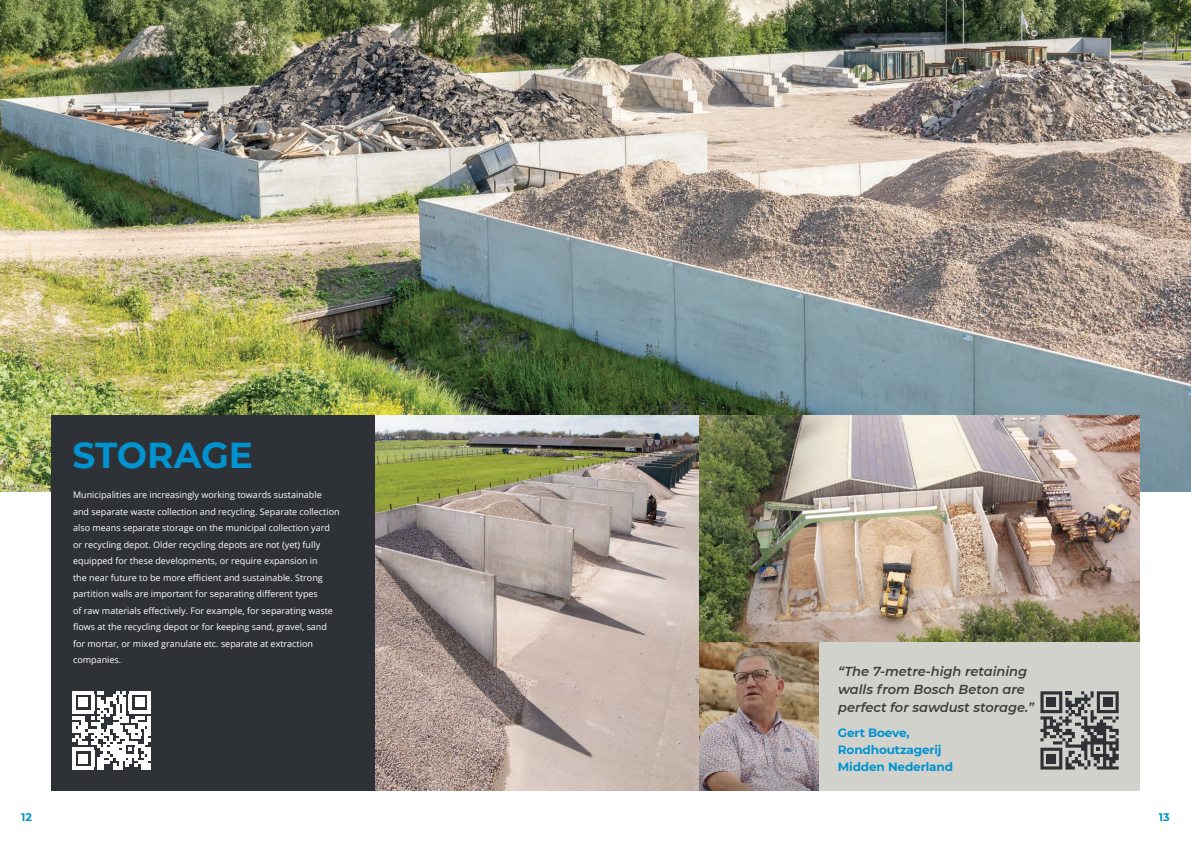
<style>
.page{position:relative;width:1191px;height:842px;background:#fff}
.page>*{position:absolute;margin:0;border:0;box-sizing:border-box;transform-origin:0 0}
.t1{font:700 36px "Montserrat";letter-spacing:-.005em;color:#0093d0}
.t2{font:italic 600 13px/18px "Montserrat";color:#3e3e3f}
.t3{font:700 12px/17px "Montserrat";letter-spacing:-.01em;color:#0093d0}
.t4{font:700 11px "Montserrat";color:#0093d0}
.t5{font:9px/16.5px "Open Sans";color:#fff}
</style>
<div class="page">
<img style="left:0;top:0;width:1191px;height:492px">
<div style="left:51px;top:416px;width:325px;height:375px;background:#2e3237"></div>
<img style="left:376px;top:416px;width:323px;height:375px">
<img style="left:699px;top:415px;width:441px;height:227px">
<svg style="left:72px;top:691px;width:78px;height:79px"></svg>
<hr style="left:72px;top:766px;width:22px;height:4px;background:#fff">
<div style="left:79px;top:754px;width:9px;height:9px;background:#fff"></div>
<div style="left:756px;top:642px;width:384px;height:149px;background:#d2d2cd"></div>
<svg style="left:1040px;top:691px;width:78px;height:78px"></svg>
<div style="left:1046px;top:698px;width:10px;height:9px;background:#2e3237"></div>
<div style="left:1046px;top:754px;width:10px;height:9px;background:#2e3237"></div>
<div style="left:1103px;top:698px;width:9px;height:9px;background:#2e3237"></div>
<img style="left:699px;top:642px;width:119px;height:149px">
<h1 class="t1" style="left:72px;top:438px;width:182px">STORAGE</h1>
<p class="t5" style="left:73px;top:486px;width:268px">Municipalities are increasingly working towards sustainable and separate waste collection and recycling. Separate collection also means separate storage on the municipal collection yard or recycling depot. Older recycling depots are not (yet) fully equipped for these developments, or require expansion in<br>the near future to be more efficient and sustainable. Strong partition walls are important for separating different types<br>of raw materials effectively. For example, for separating waste flows at the recycling depot or for keeping sand, gravel, sand for mortar, or mixed granulate etc. separate at extraction companies.</p>
<h2 class="t2" style="left:838px;top:663px;width:197px">“The 7-metre-high retaining walls from Bosch Beton are perfect for sawdust storage.”</h2>
<h3 class="t3" style="left:838px;top:724px;width:117px">Gert Boeve,<br>Rondhoutzagerij<br>Midden Nederland</h3>
<p class="t4" style="left:21px;top:811px;width:12px">12</p>
<p class="t4" style="left:1158px;top:811px;width:12px">13</p>
</div>
